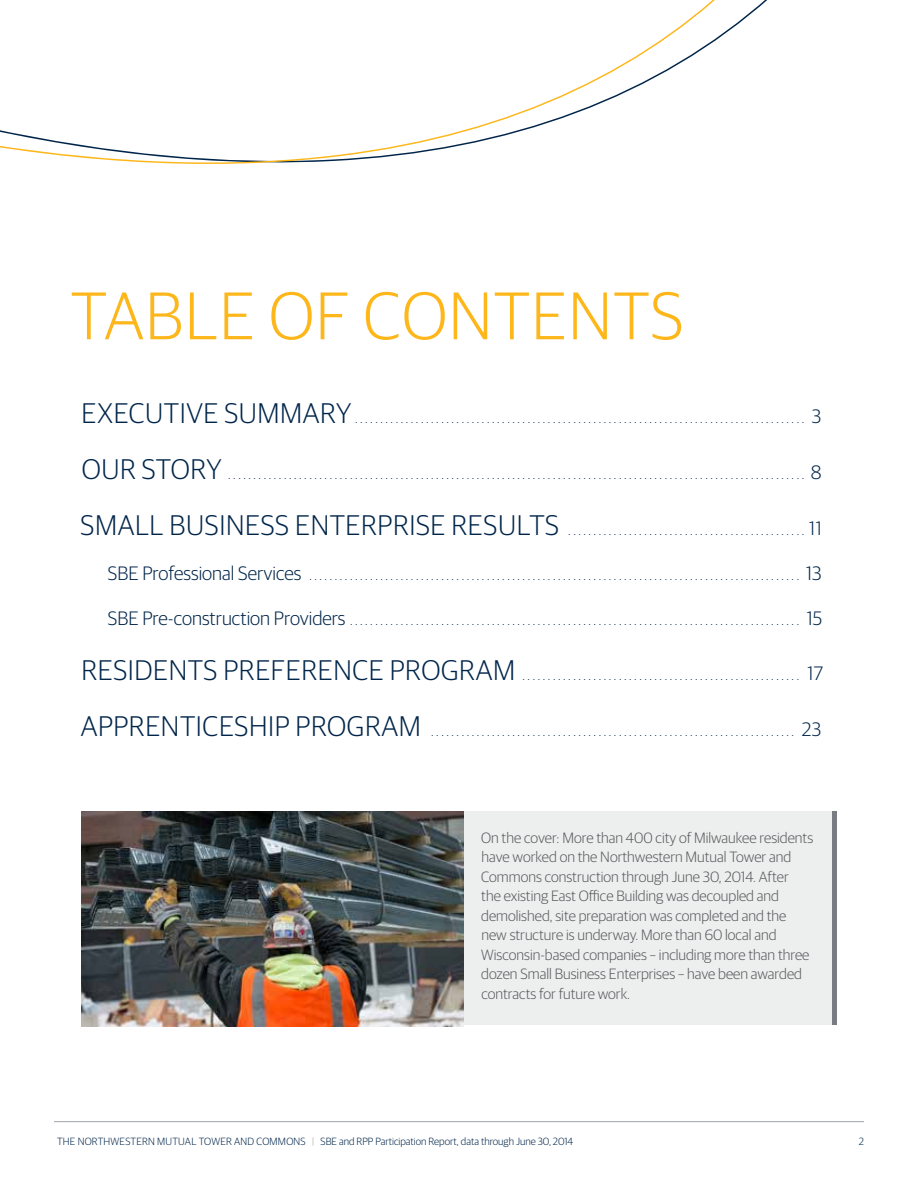
<style>
.page{position:relative;width:918px;height:1188px;background:#fff}
.page>*{position:absolute;margin:0;border:0;box-sizing:border-box;transform-origin:0 0}
.t1{font:300 67.5px "Guardian Sans";letter-spacing:.02em;color:#fdb71b}
.t2{font:300 15px/19.5px "Guardian Sans";color:#58595b}
.t3{font:300 13.5px "Guardian Sans";color:#00254a}
.t4{font:300 10.5px "Guardian Sans";color:#00254a}
.s1{font-size:28.5px}
.s2{font-size:19.5px}
.s3{color:#a0a3a8}
</style>
<div class="page">
<hr style="left:54px;top:1121px;width:810px;height:1px;background:#a0a3a8">
<div style="left:325px;top:811px;width:512px;height:214px;background:#edeeee"></div>
<div style="left:832px;top:811px;width:5px;height:214px;background:#797d82"></div>
<img style="left:81px;top:811px;width:383px;height:216px">
<svg style="left:0;top:0;width:767px;height:164px"></svg>
<h1 class="t1" style="left:71px;top:269px;width:615px">TABLE OF CONTENTS</h1>
<p class="t3" style="left:81px;top:409px;width:742px"><span class="s1">EXECUTIVE SUMMARY</span> . . . . . . . . . . . . . . . . . . . . . . . . . . . . . . . . . . . . . . . . . . . . . . . . . . . . . . . . . . . . . . . . . . . . . . . . . . . . . . . . . . . . . . . . . <span class="s2">3</span></p>
<p class="t3" style="left:82px;top:465px;width:741px"><span class="s1">OUR STORY</span> . . . . . . . . . . . . . . . . . . . . . . . . . . . . . . . . . . . . . . . . . . . . . . . . . . . . . . . . . . . . . . . . . . . . . . . . . . . . . . . . . . . . . . . . . . . . . . . . . . . . . . . . . . . . . . . . . . <span class="s2">8</span></p>
<p class="t3" style="left:80px;top:521px;width:743px"><span class="s1">SMALL BUSINESS ENTERPRISE RESULTS</span> . . . . . . . . . . . . . . . . . . . . . . . . . . . . . . . . . . . . . . . . . . . . . . <span class="s2">11</span></p>
<p class="t3" style="left:108px;top:566px;width:715px"><span class="s2">SBE Professional Services</span> . . . . . . . . . . . . . . . . . . . . . . . . . . . . . . . . . . . . . . . . . . . . . . . . . . . . . . . . . . . . . . . . . . . . . . . . . . . . . . . . . . . . . . . . . . . . . . . . <span class="s2">13</span></p>
<p class="t3" style="left:108px;top:611px;width:716px"><span class="s2">SBE Pre-construction Providers</span> . . . . . . . . . . . . . . . . . . . . . . . . . . . . . . . . . . . . . . . . . . . . . . . . . . . . . . . . . . . . . . . . . . . . . . . . . . . . . . . . . . . . . . . . . <span class="s2">15</span></p>
<p class="t3" style="left:81px;top:666px;width:743px"><span class="s1">RESIDENTS PREFERENCE PROGRAM</span> . . . . . . . . . . . . . . . . . . . . . . . . . . . . . . . . . . . . . . . . . . . . . . . . . . . . . . . <span class="s2">17</span></p>
<p class="t3" style="left:81px;top:722px;width:742px"><span class="s1">APPRENTICESHIP PROGRAM</span> . . . . . . . . . . . . . . . . . . . . . . . . . . . . . . . . . . . . . . . . . . . . . . . . . . . . . . . . . . . . . . . . . . . . . . . . <span class="s2">23</span></p>
<p class="t2" style="left:481px;top:827px;width:334px">On the cover: More than 400 city of Milwaukee residents have worked on the Northwestern Mutual Tower and Commons construction through June 30, 2014. After<br>the existing East Office Building was decoupled and demolished, site preparation was completed and the new structure is underway. More than 60 local and Wisconsin-based companies – including more than three dozen Small Business Enterprises – have been awarded contracts for future work.</p>
<p class="t4" style="left:57px;top:1134px;width:518px">THE NORTHWESTERN MUTUAL TOWER AND COMMONS <span class="s3">|</span> SBE and RPP Participation Report, data through June 30, 2014</p>
<p class="t4" style="left:859px;top:1134px;width:7px">2</p>
</div>
